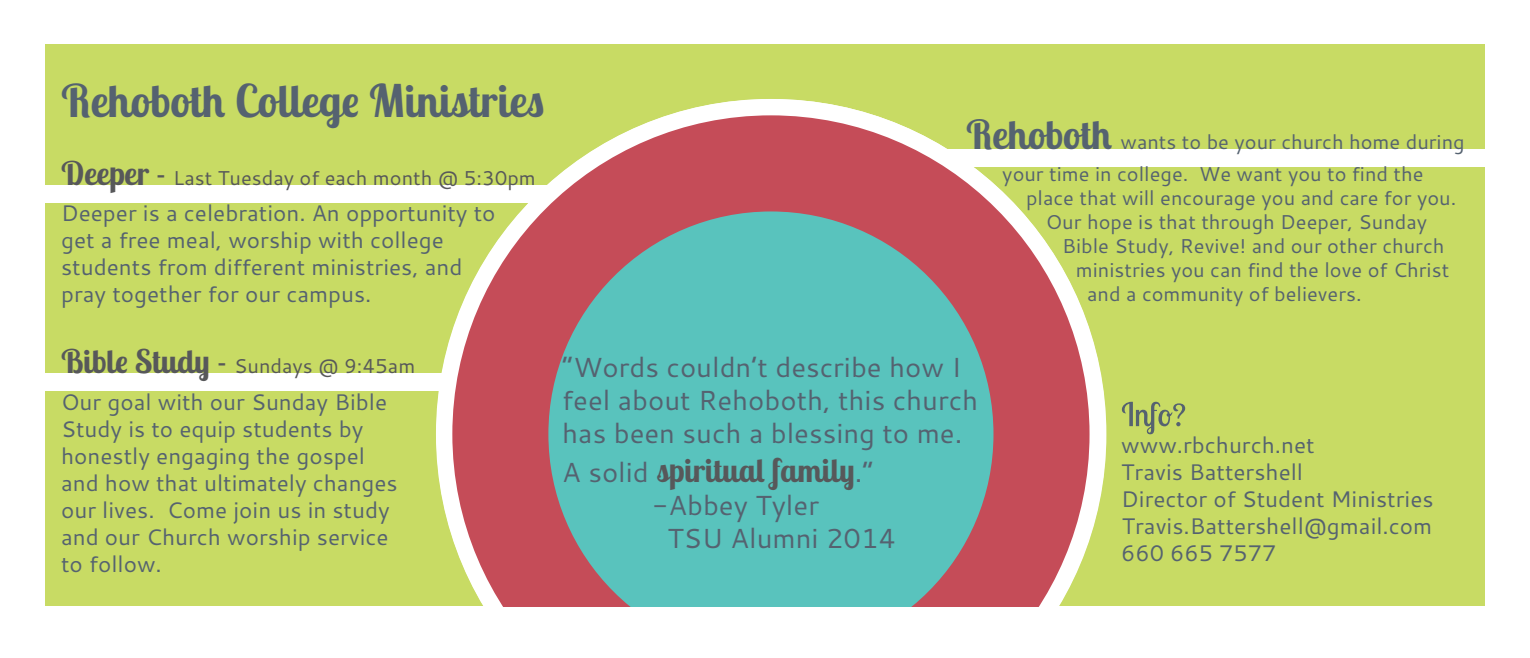
<style>
.page{position:relative;width:1530px;height:658px;background:#fff}
.page>*{position:absolute;margin:0;border:0;box-sizing:border-box;transform-origin:0 0}
.t1{font:700 45px "Lobster Two";color:#556270}
.t2{font:700 32.5px "Lobster Two";color:#57585a}
.t3{font:27.5px/33px "Cantarell";color:#556270}
.t4{font:22.5px/27px "Cantarell";color:#556270}
.t5{font:20px "Cantarell";color:#556270}
.t6{font:20px "Cantarell";color:#57585a}
.s1{font-family:"Lobster Two";font-weight:700;font-size:40px}
.s2{font-family:"Lobster Two";font-weight:700;font-size:32.5px}
.s3{font-family:"Lobster Two";font-size:32.5px}
.s4{font-family:"Cantarell";font-weight:400;font-size:27.5px;color:#556270}
</style>
<div class="page">
<div style="left:45px;top:45px;width:1440px;height:561px;background:#c8db64"></div>
<div style="left:882px;top:149px;width:604px;height:17px;background:#fff"></div>
<div style="left:37px;top:185px;width:604px;height:17px;background:#fff"></div>
<div style="left:40px;top:373px;width:590px;height:18px;background:#fff"></div>
<svg style="left:1122px;top:402px;width:63px;height:32px"></svg>
<svg style="left:436px;top:99px;width:670px;height:439px"></svg>
<svg style="left:452px;top:115px;width:638px;height:491px;fill:#c54c58"></svg>
<svg style="left:548px;top:211px;width:445px;height:395px;background:#6baeab"></svg>
<h1 class="t1" style="left:61px;top:71px;width:485px">Rehoboth College Ministries</h1>
<p class="t5" style="left:966px;top:128px;width:500px"><span class="s1">Rehoboth</span> wants to be your church home during</p>
<p class="t6" style="left:61px;top:164px;width:476px"><span class="s2">Deeper</span> <span class="s3">-</span> Last Tuesday of each month @ 5:30pm</p>
<p class="t5" style="left:1002px;top:160px;width:423px">your time in college. We want you to find the</p>
<p class="t5" style="left:1026px;top:184px;width:432px">place that will encourage you and care for you.</p>
<p class="t5" style="left:1046px;top:208px;width:383px">Our hope is that through Deeper, Sunday</p>
<p class="t5" style="left:1062px;top:232px;width:384px">Bible Study, Revive! and our other church</p>
<p class="t5" style="left:1076px;top:256px;width:375px">ministries you can find the love of Christ</p>
<p class="t5" style="left:1087px;top:280px;width:276px">and a community of believers.</p>
<p class="t4" style="left:61px;top:198px;width:436px">Deeper is a celebration. An opportunity to get a free meal, worship with college students from different ministries, and pray together for our campus.</p>
<p class="t6" style="left:61px;top:352px;width:356px"><span class="s2">Bible Study</span> <span class="s3">-</span> Sundays @ 9:45am</p>
<p class="t4" style="left:61px;top:388px;width:338px">Our goal with our Sunday Bible<br>Study is to equip students by honestly engaging the gospel and how that ultimately changes our lives. Come join us in study and our Church worship service to follow.</p>
<p class="t3" style="left:562px;top:350px;width:417px">“Words couldn’t describe how I feel about Rehoboth, this church has been such a blessing to me.</p>
<h2 class="t2" style="left:562px;top:450px;width:313px"><span class="s4">A solid</span> spiritual family<span class="s4">.”</span></h2>
<p class="t3" style="left:667px;top:488px;width:230px;text-indent:-15px">-Abbey Tyler<br>TSU Alumni 2014</p>
<p class="t4" style="left:1121px;top:431px;width:314px">www.rbchurch.net<br>Travis Battershell<br>Director of Student Ministries</p>
<p class="t4" style="left:1121px;top:539px;width:157px">660 665 7577</p>
<p class="t4" style="left:1122px;top:512px;width:312px">Travis.Battershell@gmail.com</p>
</div>
